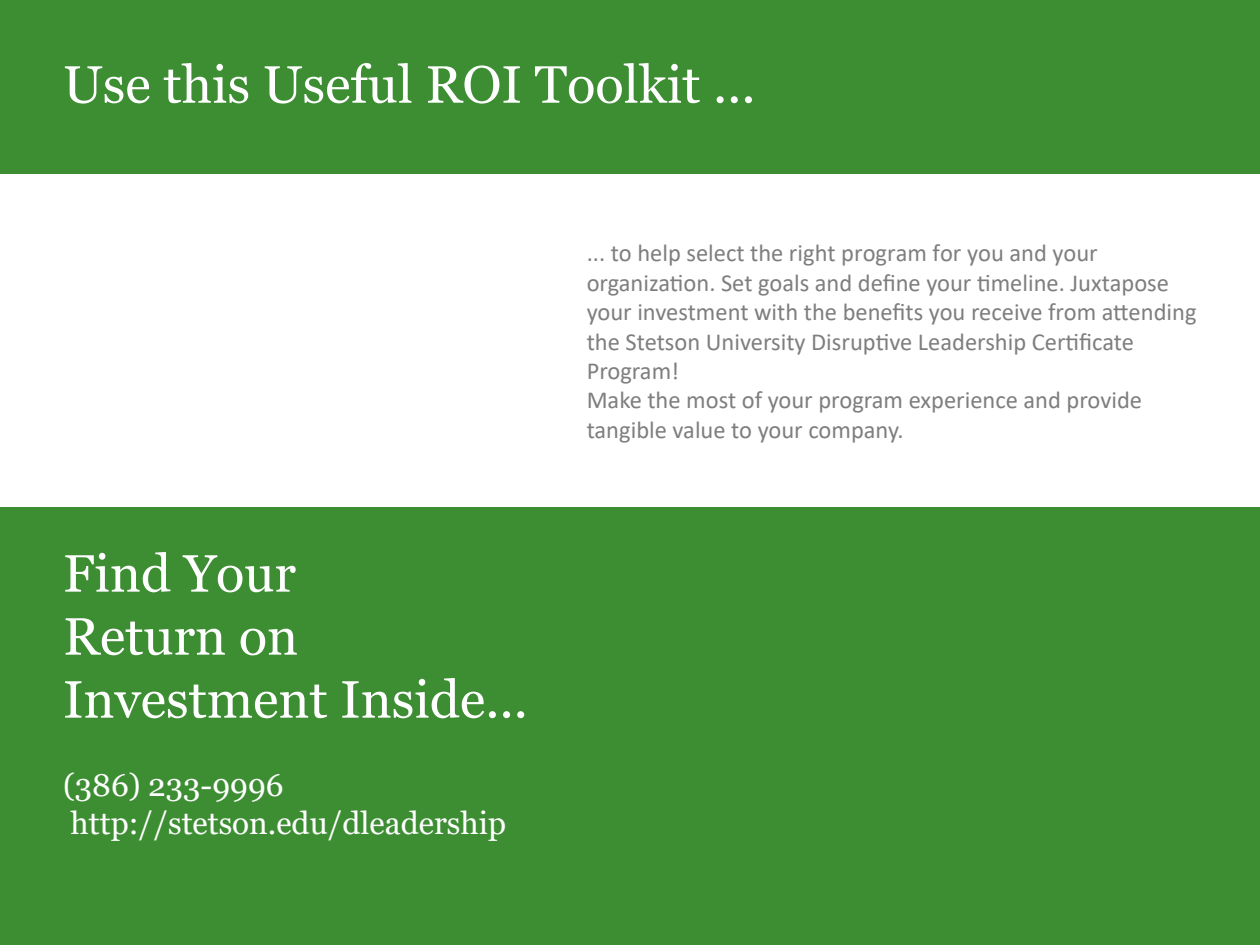
<style>
.page{position:relative;width:1260px;height:945px;background:#fff}
.page>*{position:absolute;margin:0;border:0;box-sizing:border-box;transform-origin:0 0}
.t1{font:52.5px/63px "Georgia";color:#fff}
.t2{font:31.5px/37.8px "Georgia";color:#fff}
.t3{font:24.5px/29.4px "Calibri";color:#7f7e7e}
</style>
<div class="page">
<div style="left:0;top:0;width:1260px;height:173px;background:#3d8e33"></div>
<div style="left:0;top:507px;width:1260px;height:438px;background:#3d8e33"></div>
<p class="t1" style="left:63px;top:54px;width:694px">Use this Useful ROI Toolkit ...</p>
<p class="t1" style="left:63px;top:543px;width:466px">Find Your<br>Return on<br>Investment Inside...</p>
<p class="t2" style="left:63px;top:767px;width:445px">(386) 233-9996 http://stetson.edu/dleadership</p>
<p class="t3" style="left:587px;top:238px;width:611px">... to help select the right program for you and your organization. Set goals and define your timeline. Juxtapose your investment with the benefits you receive from attending the Stetson University Disruptive Leadership Certificate Program!<br>Make the most of your program experience and provide tangible value to your company.</p>
</div>
